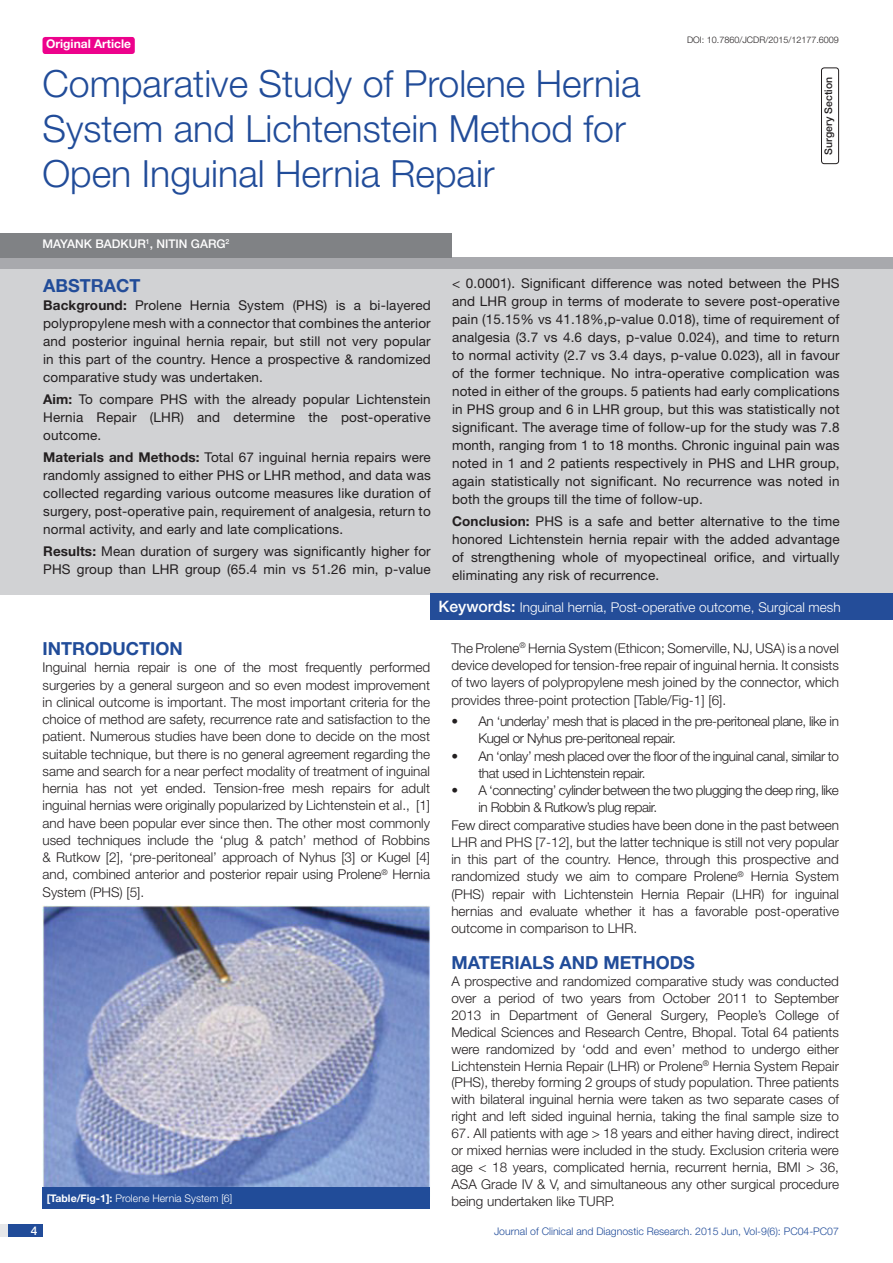
<style>
.page{position:relative;width:893px;height:1263px;background:#fff}
.page>*{position:absolute;margin:0;border:0;box-sizing:border-box;transform-origin:0 0}
.t1{font:300 37.5px/45px "Helvetica Neue";color:#214c99}
.Heading{font:700 18px "Helvetica Neue";color:#214c99}
.Abstract_head{font:700 18px "Helvetica Neue";color:#214c99}
.Body_text{font:300 13.5px/17.2px "Helvetica Neue";color:#231f20;text-align:justify}
.Abstract_Text{font:13.5px/18px "Helvetica Neue";letter-spacing:.01em;color:#231f20;text-align:justify}
.Bullet__sub{font:300 13.5px/17.2px "Helvetica Neue";letter-spacing:-.03em;color:#231f20}
.t2{font:300 13.5px "Helvetica Neue";color:#fff}
.Author{font:500 12px "Helvetica Neue";color:#fff}
.t3{font:700 12px "Helvetica Neue";color:#fff}
.t4{font:300 10.5px "Helvetica Neue";color:#214c99}
.Table_text{font:300 10.5px "Helvetica Neue";color:#fff}
.t5{font:500 10.5px "Helvetica Neue";color:#231f20}
.DOI{font:300 9px "Helvetica Neue";color:#231f20}
.s1{color:#244d99}
.s2{font-weight:700}
.s3{font-weight:500;font-size:15.75px}
.s4{font-weight:500}
</style>
<div class="page">
<div style="left:0;top:1224px;width:43px;height:13px;background:#e6e7e9"></div>
<div style="left:8px;top:1224px;width:35px;height:13px;background:#214c99"></div>
<div style="left:43px;top:37px;width:92px;height:17px;background:#ed028c;border-radius:3px"></div>
<div style="left:0;top:257px;width:893px;height:12px;background:#a8a9ad"></div>
<div style="left:0;top:269px;width:893px;height:325px;background:#d1d2d4"></div>
<div style="left:430px;top:593px;width:463px;height:26px;background:#244d99"></div>
<div style="left:0;top:234px;width:451px;height:24px;background:#808285"></div>
<div style="left:821px;top:68px;width:18px;height:96px;border:1px solid #231f20;border-radius:3px"></div>
<img style="left:43px;top:905px;width:387px;height:282px">
<div style="left:43px;top:1187px;width:387px;height:21px;background:#214c99"></div>
<p class="t3" style="left:46px;top:37px;width:87px">Original Article</p>
<p class="t1" style="left:43px;top:60px;width:600px">Comparative Study of Prolene Hernia<br>System and Lichtenstein Method for<br>Open Inguinal Hernia Repair</p>
<p class="DOI" style="left:687px;top:35px;width:153px">DOI: 10.7860/JCDR/2015/12177.6009</p>
<p class="t5" style="left:822px;top:155px;width:79px;rotate:-90deg">SURGERY SECTION</p>
<p class="Author" style="left:43px;top:237px;width:188px">MAYANK BADKUR<sup>1</sup>, N ITIN GARG <sup>2</sup></p>
<p class="Abstract_head" style="left:43px;top:274px;width:99px">ABST<span class="s1">RAC</span>T</p>
<p class="Abstract_Text" style="left:43px;top:296px;width:389px"><span class="s2">Background:</span> Prolene Hernia System (PHS) is a bi-layered polypropylene mesh with a connector that combines the anterior and posterior inguinal hernia repair, but still not very popular in this part of the country. Hence a prospective &amp; randomized comparative study was undertaken.</p>
<p class="Abstract_Text" style="left:43px;top:390px;width:389px"><span class="s2">Aim:</span> To compare PHS with the already popular Lichtenstein Hernia Repair (LHR) and determine the post-operative outcome.</p>
<p class="Abstract_Text" style="left:43px;top:448px;width:389px"><span class="s2">Materials and Methods:</span> Total 67 inguinal hernia repairs were randomly assigned to either PHS or LHR method, and data was collected regarding various outcome measures like duration of surgery, post-operative pain, requirement of analgesia, return to normal activity, and early and late complications.</p>
<p class="Abstract_Text" style="left:43px;top:542px;width:389px"><span class="s2">Results:</span> Mean duration of surgery was significantly higher for<br>PHS group than LHR group (65.4 min vs 51.26 min, p-value</p>
<p class="Abstract_Text" style="left:452px;top:274px;width:389px">&lt; 0.0001). Significant difference was noted between the PHS and LHR group in terms of moderate to severe post-operative pain (15.15% vs 41.18%,p-value 0.018), time of requirement of analgesia (3.7 vs 4.6 days, p-value 0.024), and time to return to normal activity (2.7 vs 3.4 days, p-value 0.023), all in favour of the former technique. No intra-operative complication was noted in either of the groups. 5 patients had early complications in PHS group and 6 in LHR group, but this was statistically not significant. The average time of follow-up for the study was 7.8 month, ranging from 1 to 18 months. Chronic inguinal pain was noted in 1 and 2 patients respectively in PHS and LHR group, again statistically not significant. No recurrence was noted in both the groups till the time of follow-up.</p>
<p class="Abstract_Text" style="left:452px;top:512px;width:389px"><span class="s2">Conclusion:</span> PHS is a safe and better alternative to the time honored Lichtenstein hernia repair with the added advantage of strengthening whole of myopectineal orifice, and virtually eliminating any risk of recurrence.</p>
<p class="t2" style="left:439px;top:599px;width:403px"><span class="s3">KEYWORDS:</span> Inguinal hernia, Post-operative outcome, Surgical mesh</p>
<p class="Heading" style="left:43px;top:637px;width:142px">INTRODUCTION</p>
<p class="Body_text" style="left:43px;top:658px;width:389px">Inguinal hernia repair is one of the most frequently performed surgeries by a general surgeon and so even modest improvement in clinical outcome is important. The most important criteria for the choice of method are safety, recurrence rate and satisfaction to the patient. Numerous studies have been done to decide on the most suitable technique, but there is no general agreement regarding the same and search for a near perfect modality of treatment of inguinal hernia has not yet ended. Tension-free mesh repairs for adult inguinal hernias were originally popularized by Lichtenstein et al., [1] and have been popular ever since then. The other most commonly used techniques include the ‘plug &amp; patch’ method of Robbins &amp; Rutkow [2], ‘pre-peritoneal’ approach of Nyhus [3] or Kugel [4] and, combined anterior and posterior repair using Prolene<sup>®</sup> Hernia System (PHS) [5].</p>
<p class="Table_text" style="left:47px;top:1191px;width:187px"><span class="s2">[Table/Fig-1]:</span> Prolene Hernia System [6]</p>
<p class="Body_text" style="left:451px;top:639px;width:389px">The Prolene<sup>®</sup> Hernia System (Ethicon; Somerville, NJ, USA) is a novel device developed for tension-free repair of inguinal hernia. It consists of two layers of polypropylene mesh joined by the connector, which provides three-point protection [Table/Fig-1] [6].</p>
<p class="Bullet__sub" style="left:478px;top:712px;width:362px;text-indent:-27px"><span class="s4">•</span> An ‘underlay’ mesh that is placed in the pre-peritoneal plane, like in<br>Kugel or Nyhus pre-peritoneal repair.</p>
<p class="Bullet__sub" style="left:478px;top:747px;width:362px;text-indent:-27px"><span class="s4">•</span> An ‘onlay’ mesh placed over the floor of the inguinal canal, similar to that used in Lichtenstein repair.</p>
<p class="Bullet__sub" style="left:478px;top:781px;width:362px;text-indent:-27px"><span class="s4">•</span> A ‘connecting’ cylinder between the two plugging the deep ring, like in Robbin &amp; Rutkow’s plug repair.</p>
<p class="Body_text" style="left:451px;top:816px;width:389px">Few direct comparative studies have been done in the past between LHR and PHS [7-12], but the latter technique is still not very popular in this part of the country. Hence, through this prospective and randomized study we aim to compare Prolene<sup>®</sup> Hernia System (PHS) repair with Lichtenstein Hernia Repair (LHR) for inguinal hernias and evaluate whether it has a favorable post-operative outcome in comparison to LHR.</p>
<p class="Heading" style="left:451px;top:951px;width:245px">MATERIALS AND METHODS</p>
<p class="Body_text" style="left:451px;top:972px;width:389px">A prospective and randomized comparative study was conducted over a period of two years from October 2011 to September 2013 in Department of General Surgery, People’s College of Medical Sciences and Research Centre, Bhopal. Total 64 patients were randomized by ‘odd and even’ method to undergo either Lichtenstein Hernia Repair (LHR) or Prolene<sup>®</sup> Hernia System Repair (PHS), thereby forming 2 groups of study population. Three patients with bilateral inguinal hernia were taken as two separate cases of right and left sided inguinal hernia, taking the final sample size to</p>
<p class="Body_text" style="left:451px;top:1125px;width:389px">67. All patients with age &gt; 18 years and either having direct, indirect or mixed hernias were included in the study. Exclusion criteria were age &lt; 18 years, complicated hernia, recurrent hernia, BMI &gt; 36, ASA Grade IV &amp; V, and simultaneous any other surgical procedure being undertaken like TURP.</p>
<p class="Author" style="left:31px;top:1223px;width:8px">4</p>
<p class="t4" style="left:494px;top:1225px;width:346px">Journal of Clinical and Diagnostic Research. 2015 Jun, Vol-9(6): PC04-PC07</p>
</div>
